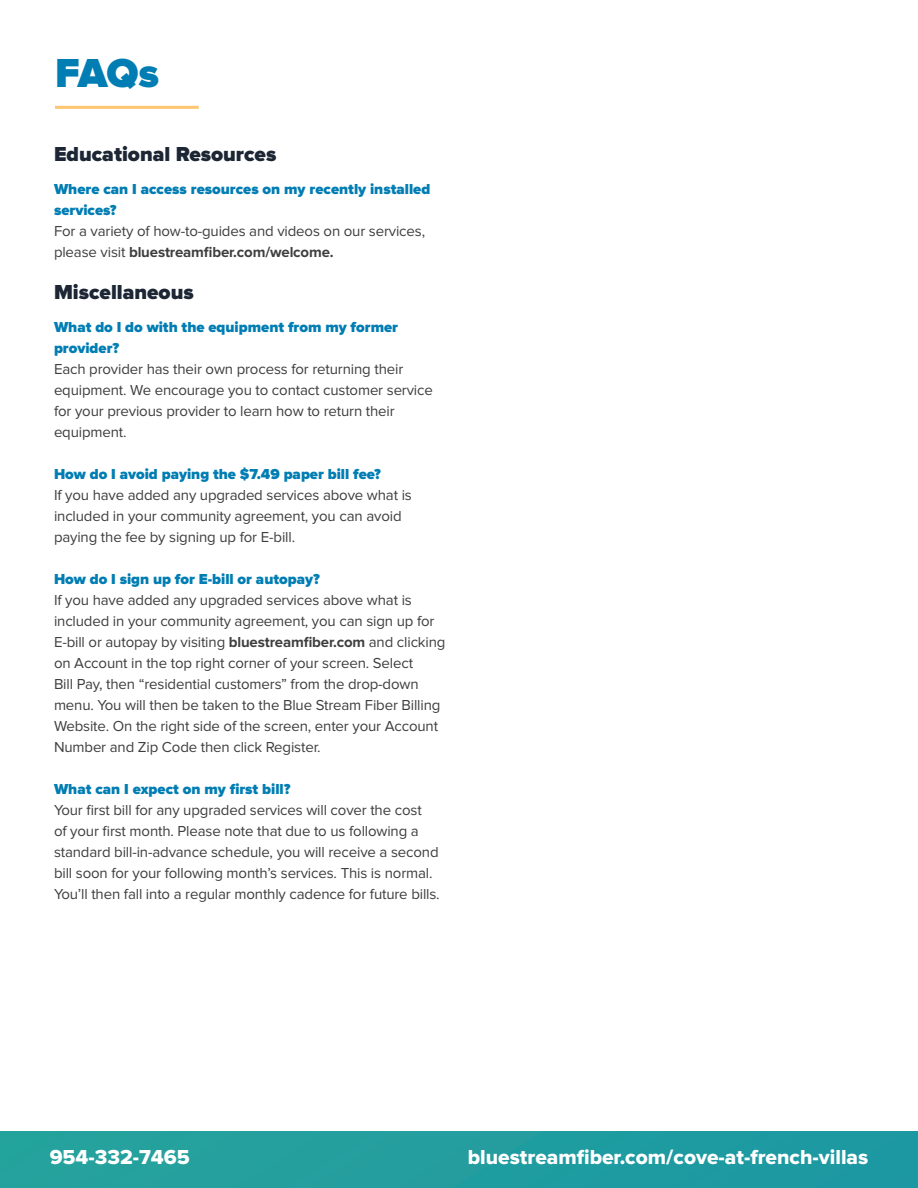
<style>
.page{position:relative;width:918px;height:1188px;background:#fff}
.page>*{position:absolute;margin:0;border:0;box-sizing:border-box;transform-origin:0 0}
.t1{font:900 42px "Proxima Nova";color:#007db3}
.t2{font:21px "Proxima Nova Extrabld";color:#fff}
.t3{font:900 21px "Proxima Nova";color:#1c2634}
.t4{font:15px/21px "Proxima Nova";letter-spacing:-.01em;color:#3e3e3f}
.t5{font:900 15px/21px "Proxima Nova";color:#007db3}
.s1{font-weight:700}
</style>
<div class="page">
<div style="left:0;top:1131px;width:918px;height:57px;background:#249d9f"></div>
<hr style="left:55px;top:106px;width:144px;height:3px;background:#fec470">
<p class="t1" style="left:55px;top:49px;width:106px">FAQs</p>
<p class="t3" style="left:54px;top:142px;width:224px">Educational Resources</p>
<p class="t5" style="left:54px;top:179px;width:378px">Where can I access resources on my recently installed services?</p>
<p class="t4" style="left:54px;top:221px;width:373px">For a variety of how-to-guides and videos on our services, please visit <span class="s1">bluestreamfiber.com/welcome.</span></p>
<p class="t3" style="left:54px;top:280px;width:141px">Miscellaneous</p>
<p class="t5" style="left:54px;top:317px;width:346px">What do I do with the equipment from my former provider?</p>
<p class="t4" style="left:54px;top:359px;width:380px">Each provider has their own process for returning their equipment. We encourage you to contact customer service for your previous provider to learn how to return their equipment.</p>
<p class="t5" style="left:54px;top:464px;width:329px">How do I avoid paying the $7.49 paper bill fee?</p>
<p class="t4" style="left:54px;top:485px;width:359px">If you have added any upgraded services above what is included in your community agreement, you can avoid paying the fee by signing up for E-bill.</p>
<p class="t5" style="left:54px;top:569px;width:267px">How do I sign up for E-bill or autopay?</p>
<p class="t4" style="left:54px;top:590px;width:393px">If you have added any upgraded services above what is included in your community agreement, you can sign up for E-bill or autopay by visiting <span class="s1">bluestreamfiber.com</span> and clicking on Account in the top right corner of your screen. Select<br>Bill Pay, then “residential customers” from the drop-down menu. You will then be taken to the Blue Stream Fiber Billing Website. On the right side of the screen, enter your Account Number and Zip Code then click Register.</p>
<p class="t5" style="left:54px;top:779px;width:238px">What can I expect on my first bill?</p>
<p class="t4" style="left:54px;top:800px;width:387px">Your first bill for any upgraded services will cover the cost<br>of your first month. Please note that due to us following a standard bill-in-advance schedule, you will receive a second bill soon for your following month’s services. This is normal.<br>You’ll then fall into a regular monthly cadence for future bills.</p>
<p class="t2" style="left:50px;top:1145px;width:142px">954-332-7465</p>
<p class="t2" style="left:468px;top:1145px;width:402px">bluestreamfiber.com/cove-at-french-villas</p>
</div>
